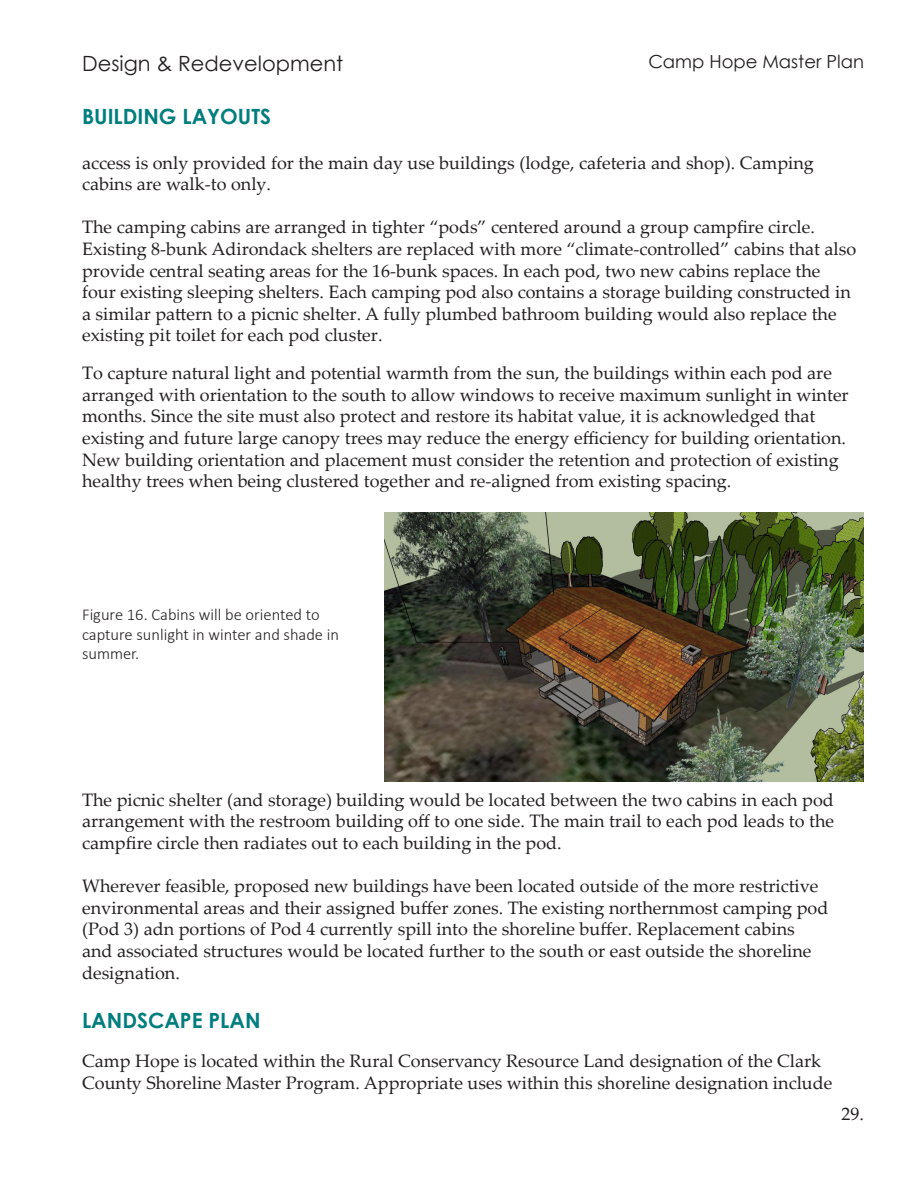
<style>
.page{position:relative;width:918px;height:1188px;background:#fff}
.page>*{position:absolute;margin:0;border:0;box-sizing:border-box;transform-origin:0 0}
.t1{font:700 21px "Century Gothic";color:#007d7d}
.t2{font:21px "Century Gothic";color:#231f20}
.t3{font:18px/21.6px "Palatino Linotype";color:#231f20}
.t4{font:18px "Century Gothic";color:#231f20}
.t5{font:300 16.5px/19.8px "Calibri";color:#231f20}
</style>
<div class="page">
<img style="left:384px;top:512px;width:480px;height:270px">
<p class="t2" style="left:82px;top:49px;width:263px">Design &amp; Redevelopment</p>
<p class="t4" style="left:648px;top:48px;width:217px">Camp Hope Master Plan</p>
<p class="t1" style="left:82px;top:100px;width:191px">BUILDING LAYOUTS</p>
<p class="t3" style="left:82px;top:151px;width:733px">access is only provided for the main day use buildings (lodge, cafeteria and shop). Camping cabins are walk-to only.</p>
<p class="t3" style="left:82px;top:216px;width:776px">The camping cabins are arranged in tighter “pods” centered around a group campfire circle.<br>Existing 8-bunk Adirondack shelters are replaced with more “climate-controlled” cabins that also provide central seating areas for the 16-bunk spaces. In each pod, two new cabins replace the four existing sleeping shelters. Each camping pod also contains a storage building constructed in a similar pattern to a picnic shelter. A fully plumbed bathroom building would also replace the existing pit toilet for each pod cluster.</p>
<p class="t3" style="left:82px;top:362px;width:768px">To capture natural light and potential warmth from the sun, the buildings within each pod are arranged with orientation to the south to allow windows to receive maximum sunlight in winter months. Since the site must also protect and restore its habitat value, it is acknowledged that existing and future large canopy trees may reduce the energy efficiency for building orientation.<br>New building orientation and placement must consider the retention and protection of existing healthy trees when being clustered together and re-aligned from existing spacing.</p>
<p class="t5" style="left:82px;top:604px;width:258px">Figure 16. Cabins will be oriented to capture sunlight in winter and shade in summer.</p>
<p class="t3" style="left:82px;top:788px;width:754px;text-align:justify">The picnic shelter (and storage) building would be located between the two cabins in each pod arrangement with the restroom building off to one side. The main trail to each pod leads to the campfire circle then radiates out to each building in the pod.</p>
<p class="t3" style="left:82px;top:875px;width:748px">Wherever feasible, proposed new buildings have been located outside of the more restrictive environmental areas and their assigned buffer zones. The existing northernmost camping pod (Pod 3) adn portions of Pod 4 currently spill into the shoreline buffer. Replacement cabins and associated structures would be located further to the south or east outside the shoreline designation.</p>
<p class="t1" style="left:82px;top:1005px;width:180px">LANDSCAPE PLAN</p>
<p class="t3" style="left:82px;top:1050px;width:752px">Camp Hope is located within the Rural Conservancy Resource Land designation of the Clark<br>County Shoreline Master Program. Appropriate uses within this shoreline designation include</p>
<p class="t3" style="left:841px;top:1103px;width:24px">29.</p>
</div>
